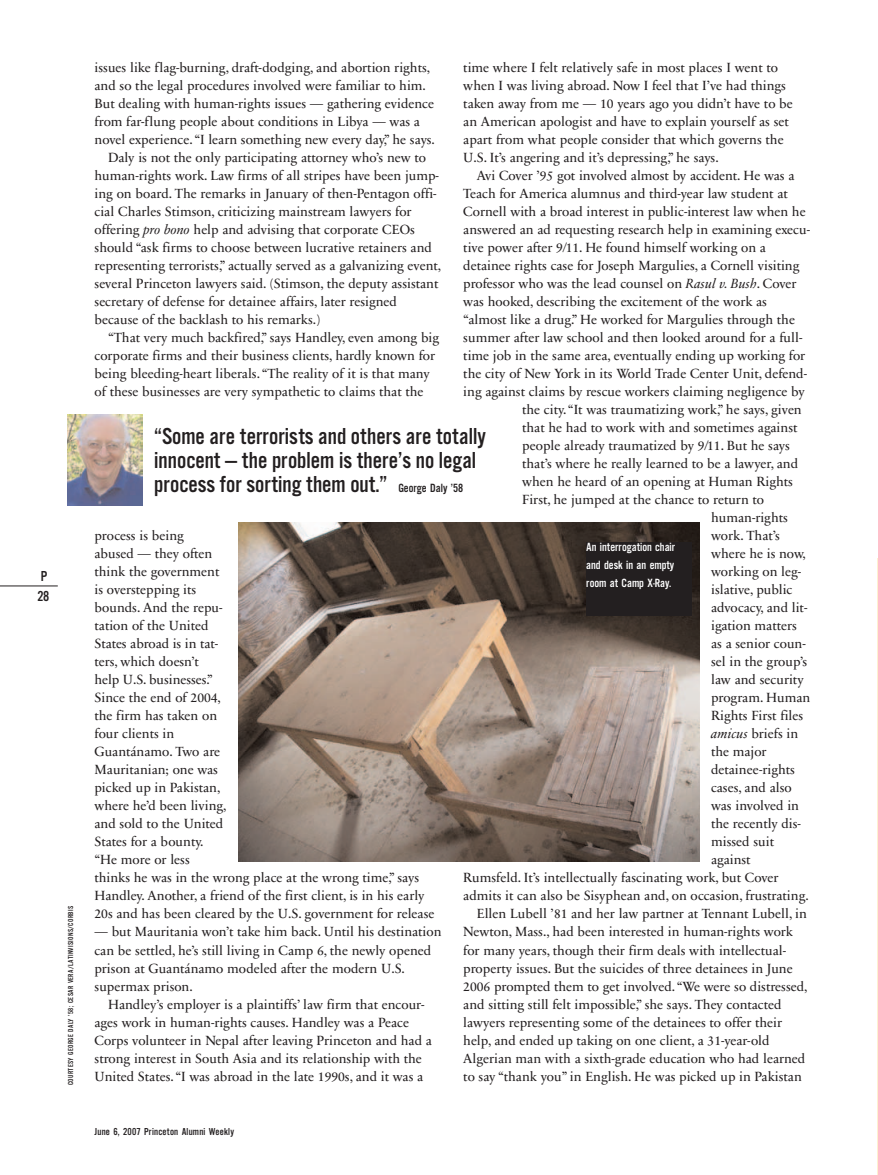
<style>
.page{position:relative;width:878px;height:1175px;background:#fff}
.page>*{position:absolute;margin:0;border:0;box-sizing:border-box;transform-origin:0 0}
.t1{font:24px/24px "Alternate Gothic EF No Three";color:#231f20}
.t2{font:15px/19.4px "Alternate Gothic EF No Three";color:#231f20}
.t3{font:13.5px/18px "Sabon Next LT";color:#231f20}
.t4{font:12.3px/18px "Alternate Gothic EF No Three";color:#fff;text-align:justify}
.t5{font:10.5px "Alternate Gothic EF No Three";letter-spacing:.02em;color:#231f20}
.t6{font:7.5px "Alternate Gothic EF No Three";letter-spacing:.04em;color:#231f20}
.s1{font-style:italic}
.s2{font-size:12.3px}
</style>
<div class="page">
<hr style="left:877px;top:558px;width:1px;height:616px;background:#fef0d0">
<hr style="left:0;top:585px;width:58px;height:1px;background:#231f20">
<img style="left:239px;top:522px;width:460px;height:339px">
<div style="left:586px;top:541px;width:106px;height:74px;background:#231f20"></div>
<img style="left:68px;top:414px;width:74px;height:91px">
<p class="t2" style="left:37px;top:568px;width:13px">P<br>28</p>
<p class="t6" style="left:68px;top:1085px;width:181px;rotate:-90deg">COURTESY GEORGE DALY ’58; CESAR VERA/LATINVISIONS/CORBIS</p>
<p class="t3" style="left:463px;top:60px;width:331px">time where I felt relatively safe in most places I went to when I was living abroad. Now I feel that I’ve had things taken away from me — 10 years ago you didn’t have to be an American apologist and have to explain yourself as set apart from what people consider that which governs the U.S. It’s angering and it’s depressing,” he says.</p>
<p class="t3" style="left:477px;top:168px;width:319px">Avi Cover ’95 got involved almost by accident. He was a</p>
<p class="t3" style="left:463px;top:186px;width:326px">Teach for America alumnus and third-year law student at</p>
<p class="t3" style="left:463px;top:204px;width:344px">Cornell with a broad interest in public-interest law when he</p>
<p class="t3" style="left:463px;top:222px;width:348px">answered an ad requesting research help in examining execu-</p>
<p class="t3" style="left:463px;top:240px;width:304px">tive power after 9/11. He found himself working on a</p>
<p class="t3" style="left:463px;top:258px;width:338px">detainee rights case for Joseph Margulies, a Cornell visiting</p>
<p class="t3" style="left:463px;top:276px;width:335px">professor who was the lead counsel on <span class="s1">Rasul v. Bush</span>. Cover</p>
<p class="t3" style="left:463px;top:294px;width:305px">was hooked, describing the excitement of the work as</p>
<p class="t3" style="left:463px;top:312px;width:333px">“almost like a drug.” He worked for Margulies through the</p>
<p class="t3" style="left:463px;top:330px;width:340px">summer after law school and then looked around for a full-</p>
<p class="t3" style="left:463px;top:348px;width:343px">time job in the same area, eventually ending up working for</p>
<p class="t3" style="left:463px;top:366px;width:345px">the city of New York in its World Trade Center Unit, defend-</p>
<p class="t3" style="left:463px;top:384px;width:343px">ing against claims by rescue workers claiming negligence by</p>
<p class="t3" style="left:522px;top:402px;width:281px">the city.“It was traumatizing work,” he says, given</p>
<p class="t3" style="left:522px;top:420px;width:277px">that he had to work with and sometimes against</p>
<p class="t3" style="left:522px;top:438px;width:269px">people already traumatized by 9/11. But he says</p>
<p class="t3" style="left:522px;top:456px;width:277px">that’s where he really learned to be a lawyer, and</p>
<p class="t3" style="left:522px;top:474px;width:272px">when he heard of an opening at Human Rights</p>
<p class="t3" style="left:522px;top:492px;width:243px">First, he jumped at the chance to return to</p>
<p class="t3" style="left:711px;top:510px;width:78px">human-rights</p>
<p class="t3" style="left:711px;top:528px;width:70px">work. That’s</p>
<p class="t3" style="left:711px;top:546px;width:96px">where he is now,</p>
<p class="t3" style="left:711px;top:564px;width:92px">working on leg-</p>
<p class="t3" style="left:711px;top:582px;width:83px">islative, public</p>
<p class="t3" style="left:711px;top:600px;width:98px">advocacy, and lit-</p>
<p class="t3" style="left:711px;top:618px;width:87px">igation matters</p>
<p class="t3" style="left:711px;top:636px;width:96px">as a senior coun-</p>
<p class="t3" style="left:711px;top:654px;width:98px">sel in the group’s</p>
<p class="t3" style="left:711px;top:672px;width:94px">law and security</p>
<p class="t3" style="left:711px;top:690px;width:101px">program. Human</p>
<p class="t3" style="left:711px;top:708px;width:94px">Rights First files</p>
<p class="t3" style="left:711px;top:726px;width:89px"><span class="s1">amicus</span> briefs in</p>
<p class="t3" style="left:711px;top:744px;width:57px">the major</p>
<p class="t3" style="left:711px;top:762px;width:85px">detainee-rights</p>
<p class="t3" style="left:711px;top:780px;width:82px">cases, and also</p>
<p class="t3" style="left:711px;top:798px;width:89px">was involved in</p>
<p class="t3" style="left:711px;top:816px;width:91px">the recently dis-</p>
<p class="t3" style="left:711px;top:834px;width:64px">missed suit</p>
<p class="t3" style="left:711px;top:852px;width:41px">against</p>
<p class="t3" style="left:463px;top:870px;width:317px">Rumsfeld. It’s intellectually fascinating work, but Cover</p>
<p class="t3" style="left:463px;top:888px;width:347px">admits it can also be Sisyphean and, on occasion, frustrating.</p>
<p class="t3" style="left:477px;top:906px;width:331px">Ellen Lubell ’81 and her law partner at Tennant Lubell, in</p>
<p class="t3" style="left:463px;top:924px;width:331px">Newton, Mass., had been interested in human-rights work</p>
<p class="t3" style="left:463px;top:942px;width:324px">for many years, though their firm deals with intellectual-</p>
<p class="t3" style="left:463px;top:960px;width:331px">property issues. But the suicides of three detainees in June</p>
<p class="t3" style="left:463px;top:978px;width:346px">2006 prompted them to get involved.“We were so distressed,</p>
<p class="t3" style="left:463px;top:996px;width:320px">and sitting still felt impossible,” she says. They contacted</p>
<p class="t3" style="left:463px;top:1014px;width:320px">lawyers representing some of the detainees to offer their</p>
<p class="t3" style="left:463px;top:1032px;width:308px">help, and ended up taking on one client, a 31-year-old</p>
<p class="t3" style="left:463px;top:1050px;width:343px">Algerian man with a sixth-grade education who had learned</p>
<p class="t3" style="left:463px;top:1068px;width:340px">to say “thank you” in English. He was picked up in Pakistan</p>
<p class="t3" style="left:94px;top:60px;width:337px">issues like flag-burning, draft-dodging, and abortion rights,</p>
<p class="t3" style="left:94px;top:78px;width:333px">and so the legal procedures involved were familiar to him.</p>
<p class="t3" style="left:94px;top:96px;width:341px">But dealing with human-rights issues — gathering evidence</p>
<p class="t3" style="left:94px;top:114px;width:327px">from far-flung people about conditions in Libya — was a</p>
<p class="t3" style="left:94px;top:132px;width:342px">novel experience.“I learn something new every day,” he says.</p>
<p class="t3" style="left:108px;top:150px;width:319px">Daly is not the only participating attorney who’s new to</p>
<p class="t3" style="left:94px;top:168px;width:346px">human-rights work. Law firms of all stripes have been jump-</p>
<p class="t3" style="left:94px;top:186px;width:343px">ing on board. The remarks in January of then-Pentagon offi-</p>
<p class="t3" style="left:94px;top:204px;width:318px">cial Charles Stimson, criticizing mainstream lawyers for</p>
<p class="t3" style="left:94px;top:222px;width:322px">offering <span class="s1">pro bono</span> help and advising that corporate CEOs</p>
<p class="t3" style="left:94px;top:240px;width:339px">should “ask firms to choose between lucrative retainers and</p>
<p class="t3" style="left:94px;top:258px;width:348px">representing terrorists,” actually served as a galvanizing event,</p>
<p class="t3" style="left:94px;top:276px;width:345px">several Princeton lawyers said. (Stimson, the deputy assistant</p>
<p class="t3" style="left:94px;top:294px;width:304px">secretary of defense for detainee affairs, later resigned</p>
<p class="t3" style="left:94px;top:312px;width:228px">because of the backlash to his remarks.)</p>
<p class="t3" style="left:108px;top:330px;width:332px">“That very much backfired,” says Handley, even among big</p>
<p class="t3" style="left:94px;top:348px;width:342px">corporate firms and their business clients, hardly known for</p>
<p class="t3" style="left:94px;top:366px;width:337px">being bleeding-heart liberals.“The reality of it is that many</p>
<p class="t3" style="left:94px;top:384px;width:330px">of these businesses are very sympathetic to claims that the</p>
<h1 class="t1" style="left:154px;top:426px;width:333px">“Some are terrorists and others are totally innocent — the problem is there’s no legal process for sorting them out.” <span class="s2">George Daly ’58</span></h1>
<p class="t3" style="left:94px;top:528px;width:341px">process is being<br>abused — they often<br>think the government<br>is overstepping its<br>bounds. And the repu-<br>tation of the United<br>States abroad is in tat-<br>ters, which doesn’t<br>help U.S. businesses.”<br>Since the end of 2004,<br>the firm has taken on<br>four clients in<br>Guantánamo. Two are<br>Mauritanian; one was<br>picked up in Pakistan,<br>where he’d been living,<br>and sold to the United<br>States for a bounty.<br>“He more or less<br>thinks he was in the wrong place at the wrong time,” says<br>Handley. Another, a friend of the first client, is in his early<br>20s and has been cleared by the U.S. government for release</p>
<p class="t3" style="left:95px;top:924px;width:348px">— but Mauritania won’t take him back. Until his destination can be settled, he’s still living in Camp 6, the newly opened prison at Guantánamo modeled after the modern U.S. supermax prison.</p>
<p class="t3" style="left:95px;top:996px;width:339px;text-indent:14px">Handley’s employer is a plaintiffs’ law firm that encour&shy;ages work in human-rights causes. Handley was a Peace Corps volunteer in Nepal after leaving Princeton and had a strong interest in South Asia and its relationship with the United States. “I was abroad in the late 1990s, and it was a</p>
<p class="t4" style="left:586px;top:539px;width:90px">An interrogation chair and desk in an empty room at Camp X-Ray.</p>
<p class="t5" style="left:94px;top:1127px;width:141px">June 6, 2007 Princeton Alumni Weekly</p>
</div>
